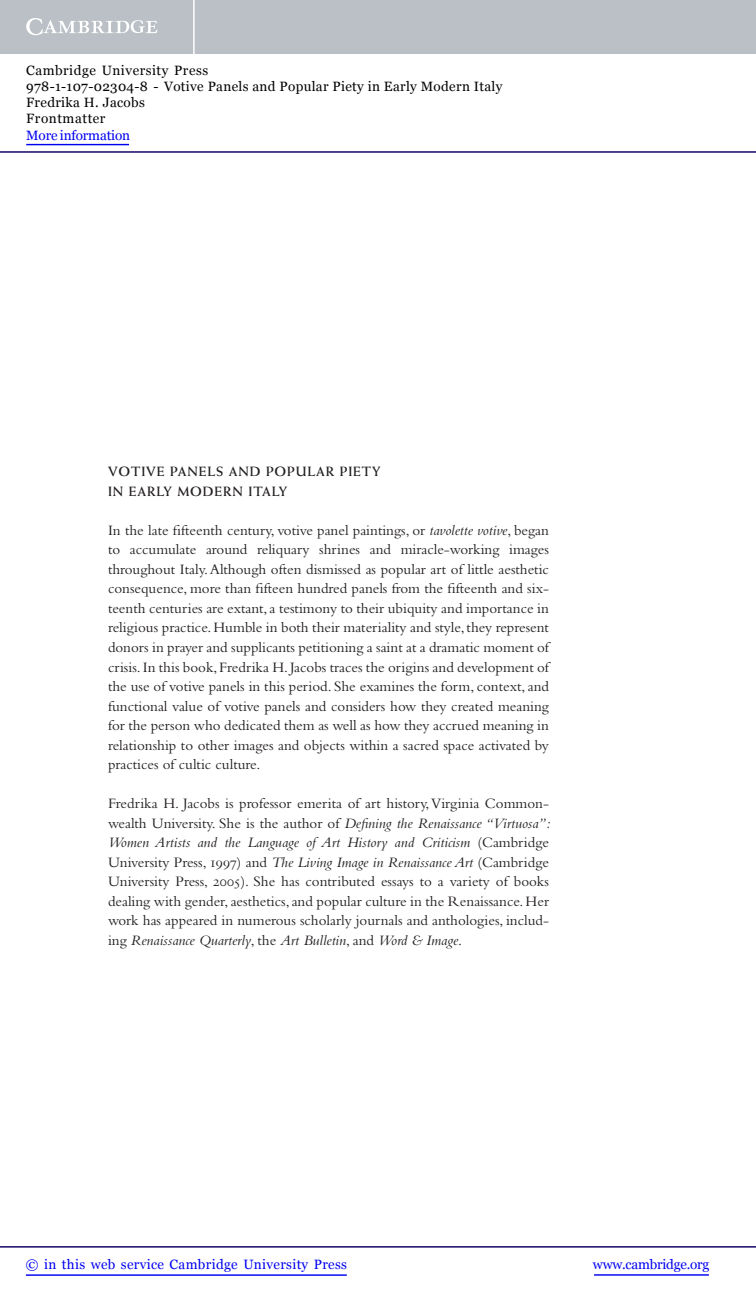
<style>
.page{position:relative;width:756px;height:1298px;background:#fff}
.page>*{position:absolute;margin:0;border:0;box-sizing:border-box;transform-origin:0 0}
.t1{font:15px/19.5px "Bembo Std";color:#231f20;text-align:justify}
.t2{font:13.5px/16.2px "Georgia";letter-spacing:.025em;color:#000}
.t3{font:700 13.5px/19.5px "Weiss Std";letter-spacing:.065em;color:#231f20}
.t4{font:13.5px "Georgia";letter-spacing:.025em;color:#0000f1}
.t5{font:13.5px "Georgia";letter-spacing:-.015em;color:#0000f1}
.t6{font:13.5px "Georgia";letter-spacing:-.01em;color:#0000f1}
.s1{font-style:italic}
</style>
<div class="page">
<div style="left:0;top:0;width:756px;height:54px;background:#bac0c6"></div>
<svg style="left:26px;top:18px;width:132px;height:17px"></svg>
<hr style="left:193px;top:0;width:2px;height:54px;background:#fff">
<hr style="left:0;top:151px;width:756px;height:2px;background:#150666">
<hr style="left:594px;top:1274px;width:115px;height:1px;background:#0000f1">
<hr style="left:0;top:1246px;width:756px;height:1px;background:#150666">
<hr style="left:26px;top:1274px;width:321px;height:1px;background:#0000f1">
<hr style="left:26px;top:144px;width:103px;height:1px;background:#0000f1">
<p class="t2" style="left:26px;top:62px;width:478px">Cambridge University Press<br>978-1-107-02304-8 - Votive Panels and Popular Piety in Early Modern Italy Fredrika H. Jacobs<br>Frontmatter</p>
<p class="t6" style="left:26px;top:127px;width:105px">More information</p>
<p class="t3" style="left:108px;top:463px;width:274px">VOTIVE PANELS AND POPULAR PIETY<br>IN EARLY MODERN ITALY</p>
<p class="t1" style="left:108px;top:522px;width:444px">In the late fifteenth century, votive panel paintings, or <span class="s1">tavolette votive</span>, began to accumulate around reliquary shrines and miracle- working images throughout Italy. Although often dismissed as popular art of little aesthetic consequence, more than fifteen hundred panels from the fifteenth and six&shy;teenth centuries are extant, a testimony to their ubiquity and importance in religious practice. Humble in both their materiality and style, they represent donors in prayer and supplicants petitioning a saint at a dramatic moment of crisis. In this book, Fredrika H. Jacobs traces the origins and development of the use of votive panels in this period. She examines the form, context, and functional value of votive panels and considers how they created meaning for the person who dedicated them as well as how they accrued meaning in relationship to other images and objects within a sacred space activated by practices of cultic culture.</p>
<p class="t1" style="left:108px;top:795px;width:444px">Fredrika H. Jacobs is professor emerita of art history, Virginia Common&shy;wealth University. She is the author of <span class="s1">Defining the Renaissance “Virtuosa”:<br>Women Artists and the Language of Art History and Criticism</span> (Cambridge University Press, 1997) and <span class="s1">The Living Image in Renaissance Art</span> (Cambridge University Press, 2005). She has contributed essays to a variety of books dealing with gender, aesthetics, and popular culture in the Renaissance. Her work has appeared in numerous scholarly journals and anthologies, includ&shy;ing <span class="s1">Renaissance Quarterly</span> , the <span class="s1">Art Bulletin</span> , and <span class="s1">Word &amp; Image</span>.</p>
<p class="t4" style="left:26px;top:1256px;width:323px">© in this web service Cambridge University Press</p>
<p class="t5" style="left:593px;top:1256px;width:118px">www.cambridge.org</p>
</div>
